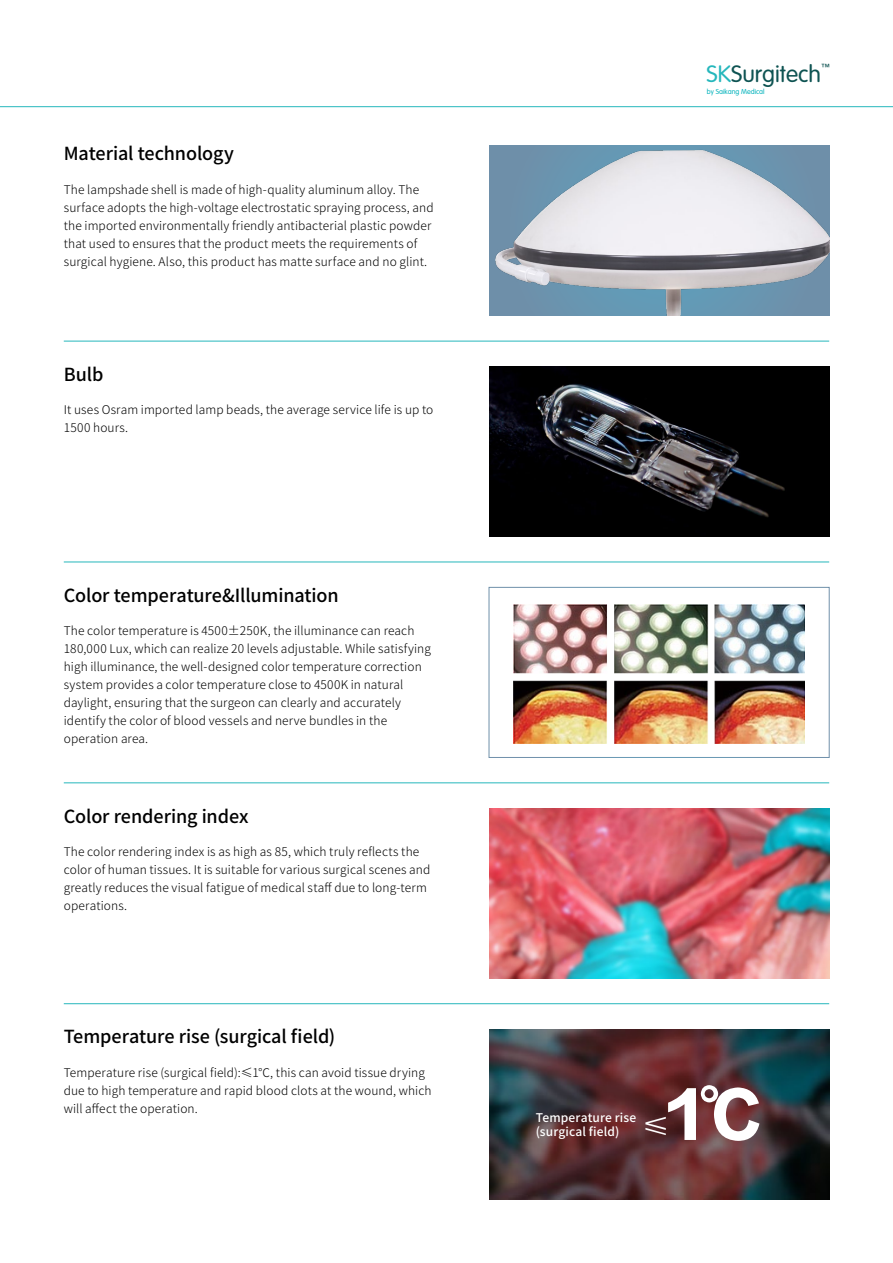
<style>
.page{position:relative;width:893px;height:1263px;background:#fff}
.page>*{position:absolute;margin:0;border:0;box-sizing:border-box;transform-origin:0 0}
.t1{font:60px "FZLTTHJW GB1 0";color:#fff}
.t2{font:300 23.25px "VAG Rounded Std";color:#0e5352}
.t3{font:500 18px "Noto Sans CJ Ksc";letter-spacing:-.005em;color:#000}
.t4{font:300 12px/18px "Noto Sans CJ Ksc";letter-spacing:.01em;color:#000}
.t5{font:500 12px/13.5px "Noto Sans CJ Ksc";letter-spacing:.01em;color:#fff}
.t6{font:300 8.7px "VAG Rounded Std";color:#0e5352}
.t7{font:300 7.05px "VAG Rounded Std";color:#00b2bb}
.s1{color:#26b7bc}
.s2{font-size:30px}
</style>
<div class="page">
<hr style="left:64px;top:341px;width:765px;height:1px;background:#26b7bc">
<hr style="left:64px;top:562px;width:765px;height:1px;background:#26b7bc">
<hr style="left:64px;top:782px;width:765px;height:1px;background:#26b7bc">
<hr style="left:64px;top:1003px;width:765px;height:1px;background:#26b7bc">
<img style="left:489px;top:366px;width:340px;height:171px">
<img style="left:489px;top:808px;width:340px;height:170px">
<img style="left:491px;top:146px;width:338px;height:170px">
<img style="left:514px;top:604px;width:290px;height:140px">
<div style="left:489px;top:587px;width:340px;height:171px;border:1px solid #fff"></div>
<img style="left:489px;top:1029px;width:340px;height:170px">
<img style="left:765px;top:1135px;width:64px;height:64px">
<hr style="left:0;top:106px;width:893px;height:1px;background:#26b7bc">
<h3 class="t3" style="left:64px;top:143px;width:172px">Material technology</h3>
<p class="t4" style="left:64px;top:180px;width:371px">The lampshade shell is made of high-quality aluminum alloy. The surface adopts the high-voltage electrostatic spraying process, and the imported environmentally friendly antibacterial plastic powder that used to ensures that the product meets the requirements of surgical hygiene. Also, this product has matte surface and no glint.</p>
<h3 class="t3" style="left:64px;top:364px;width:41px">Bulb</h3>
<p class="t4" style="left:64px;top:401px;width:371px">It uses Osram imported lamp beads, the average service life is up to<br>1500 hours.</p>
<h3 class="t3" style="left:64px;top:585px;width:277px">Color temperature&amp;Illumination</h3>
<p class="t4" style="left:64px;top:622px;width:369px">The color temperature is 4500±250K, the illuminance can reach 180,000 Lux, which can realize 20 levels adjustable. While satisfying high illuminance, the well-designed color temperature correction system provides a color temperature close to 4500K in natural daylight, ensuring that the surgeon can clearly and accurately identify the color of blood vessels and nerve bundles in the operation area.</p>
<h3 class="t3" style="left:64px;top:806px;width:186px">Color rendering index</h3>
<p class="t4" style="left:64px;top:843px;width:368px">The color rendering index is as high as 85, which truly reflects the color of human tissues. It is suitable for various surgical scenes and greatly reduces the visual fatigue of medical staff due to long-term operations.</p>
<h3 class="t3" style="left:64px;top:1027px;width:273px">Temperature rise (surgical field)</h3>
<p class="t4" style="left:64px;top:1064px;width:369px">Temperature rise (surgical field):≤1℃, this can avoid tissue drying due to high temperature and rapid blood clots at the wound, which will affect the operation.</p>
<h2 class="t2" style="left:707px;top:60px;width:116px"><span class="s1">SK</span>Surgitech</h2>
<p class="t6" style="left:821px;top:62px;width:10px">™</p>
<p class="t7" style="left:707px;top:87px;width:59px">by Saikang Medical</p>
<p class="t5" style="left:536px;top:1111px;width:102px">Temperature rise (surgical field)</p>
<h1 class="t1" style="left:641px;top:1081px;width:121px"><span class="s2">≤</span>1℃</h1>
</div>
